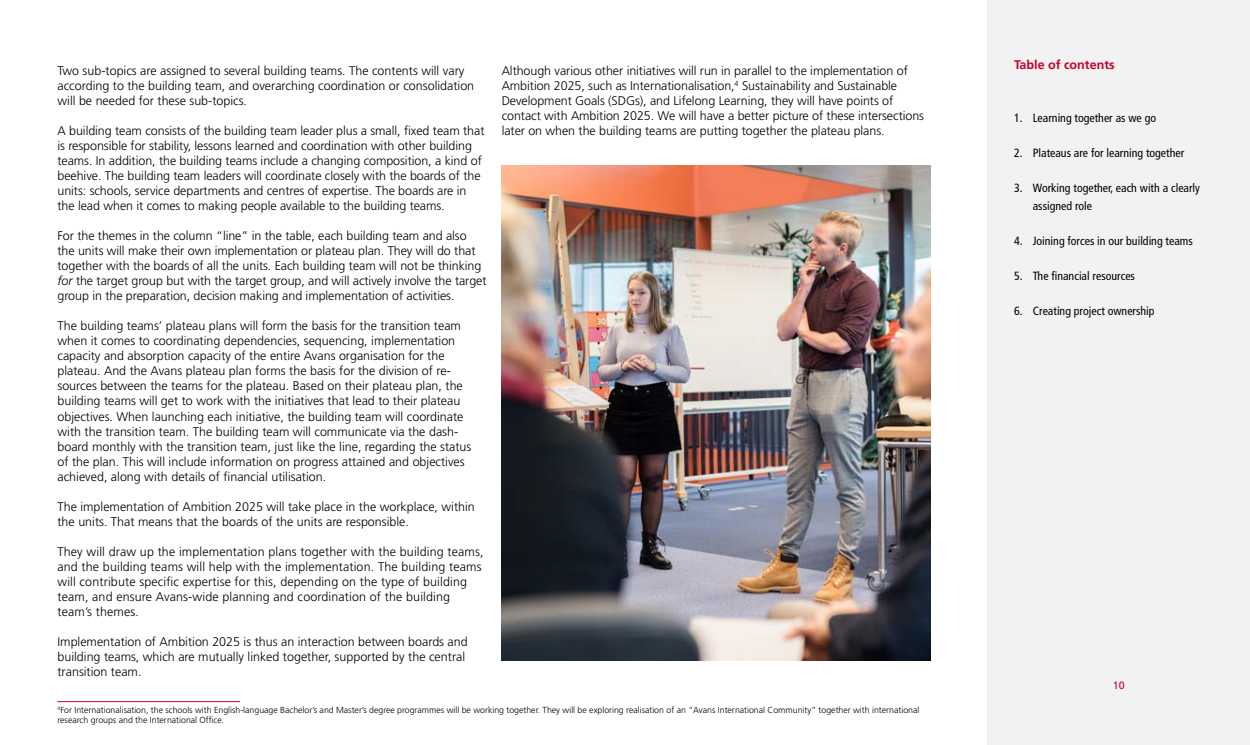
<style>
.page{position:relative;width:1250px;height:745px;background:#fff}
.page>*{position:absolute;margin:0;border:0;box-sizing:border-box;transform-origin:0 0}
.t1{font:300 12.5px/15px "Frutiger LT Std";color:#000}
.t2{font:700 12.5px "Frutiger LT Std";color:#c6002a}
.t3{font:condensed 11.88px/17.5px "Frutiger LT Std";color:#000}
.t4{font:10.62px "Frutiger LT Std";color:#c6002a}
.t5{font:300 8.75px/10.5px "Frutiger LT Std";color:#000}
.s1{font-style:italic}
</style>
<div class="page">
<div style="left:988px;top:0;width:262px;height:744px;background:#f2f2f2"></div>
<hr style="left:58px;top:700px;width:182px;height:1px;background:#c6002a">
<img style="left:502px;top:165px;width:429px;height:495px">
<p class="t1" style="left:58px;top:63px;width:418px">Two sub-topics are assigned to several building teams. The contents will vary according to the building team, and overarching coordination or consolidation will be needed for these sub-topics.</p>
<p class="t1" style="left:58px;top:123px;width:429px">A building team consists of the building team leader plus a small, fixed team that is responsible for stability, lessons learned and coordination with other building teams. In addition, the building teams include a changing composition, a kind of beehive. The building team leaders will coordinate closely with the boards of the units: schools, service departments and centres of expertise. The boards are in the lead when it comes to making people available to the building teams.</p>
<p class="t1" style="left:58px;top:228px;width:431px">For the themes in the column “line” in the table, each building team and also the units will make their own implementation or plateau plan. They will do that together with the boards of all the units. Each building team will not be thinking <span class="s1">for</span> the target group but with the target group, and will actively involve the target group in the preparation, decision making and implementation of activities.</p>
<p class="t1" style="left:58px;top:318px;width:415px">The building teams’ plateau plans will form the basis for the transition team when it comes to coordinating dependencies, sequencing, implementation capacity and absorption capacity of the entire Avans organisation for the plateau. And the Avans plateau plan forms the basis for the division of re&shy;sources between the teams for the plateau. Based on their plateau plan, the building teams will get to work with the initiatives that lead to their plateau objectives. When launching each initiative, the building team will coordinate with the transition team. The building team will communicate via the dash&shy;board monthly with the transition team, just like the line, regarding the status of the plan. This will include information on progress attained and objectives achieved, along with details of financial utilisation.</p>
<p class="t1" style="left:58px;top:498px;width:419px">The implementation of Ambition 2025 will take place in the workplace, within the units. That means that the boards of the units are responsible.</p>
<p class="t1" style="left:58px;top:543px;width:428px">They will draw up the implementation plans together with the building teams, and the building teams will help with the implementation. The building teams will contribute specific expertise for this, depending on the type of building team, and ensure Avans-wide planning and coordination of the building team’s themes.</p>
<p class="t1" style="left:58px;top:633px;width:412px">Implementation of Ambition 2025 is thus an interaction between boards and building teams, which are mutually linked together, supported by the central transition team.</p>
<p class="t1" style="left:502px;top:63px;width:424px">Although various other initiatives will run in parallel to the implementation of Ambition 2025, such as Internationalisation,<sup>4</sup> Sustainability and Sustainable Development Goals (SDGs), and Lifelong Learning, they will have points of contact with Ambition 2025. We will have a better picture of these intersections later on when the building teams are putting together the plateau plans.</p>
<p class="t5" style="left:58px;top:704px;width:863px"><sup>4</sup>For Internationalisation, the schools with English-language Bachelor’s and Master’s degree programmes will be working together. They will be exploring realisation of an “Avans International Community” together with international research groups and the International Office.</p>
<p class="t2" style="left:1014px;top:58px;width:102px">Table of contents</p>
<p class="t3" style="left:1014px;top:109px;width:144px">1. Learning together as we go</p>
<p class="t3" style="left:1014px;top:144px;width:172px">2. Plateaus are for learning together</p>
<p class="t3" style="left:1033px;top:179px;width:169px;text-indent:-19px">3. Working together, each with a clearly assigned role</p>
<p class="t3" style="left:1014px;top:232px;width:180px">4. Joining forces in our building teams</p>
<p class="t3" style="left:1014px;top:267px;width:122px">5. The financial resources</p>
<p class="t3" style="left:1014px;top:302px;width:142px">6. Creating project ownership</p>
<p class="t4" style="left:1113px;top:679px;width:13px">10</p>
</div>
